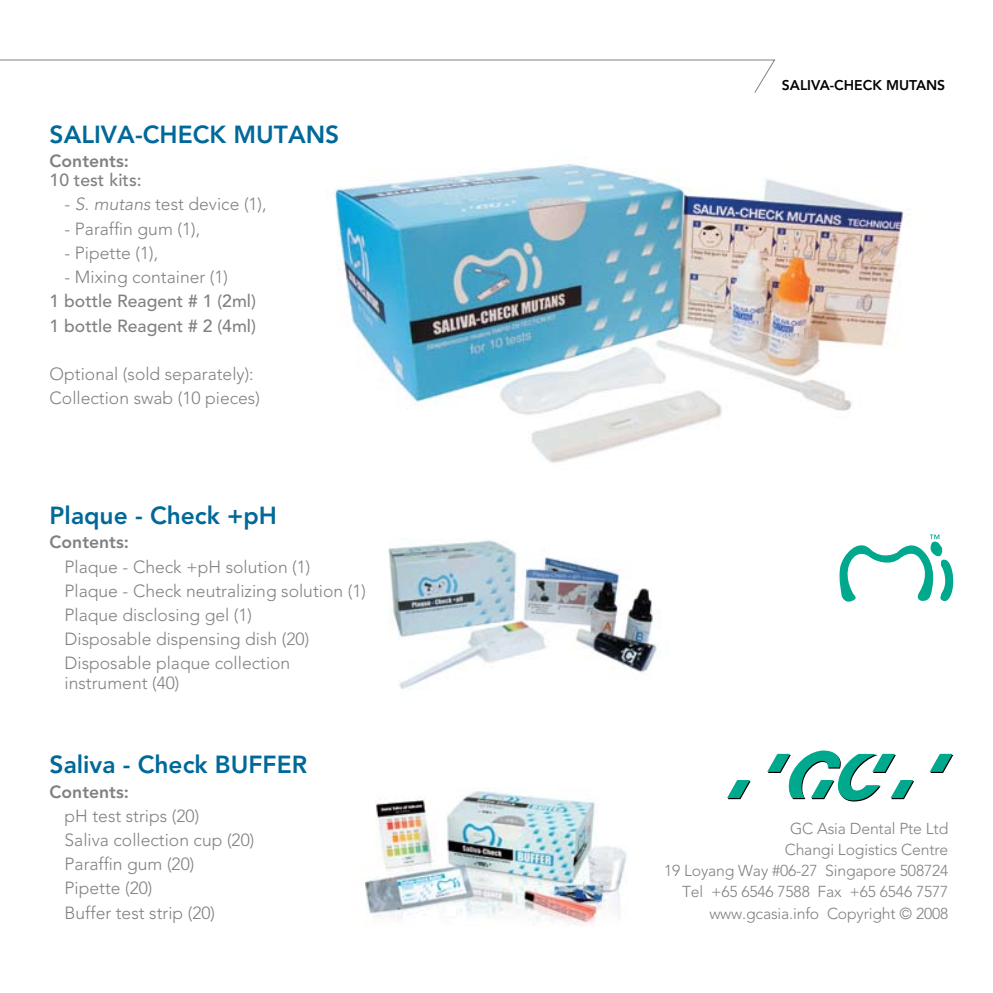
<style>
.page{position:relative;width:993px;height:993px;background:#fff}
.page>*{position:absolute;margin:0;border:0;box-sizing:border-box;transform-origin:0 0}
.t1{font:800 24.5px "Avenir LT Std";color:#006999}
.t2{font:300 17.5px/24.2px "Avenir LT Std";color:#828181}
.t3{font:500 17.5px/24.2px "Avenir LT Std";color:#828181}
.t4{font:800 17.5px "Avenir LT Std";color:#828181}
.t5{font:300 15.75px/21px "Avenir LT Std";letter-spacing:-.01em;color:#828181;text-align:right}
.t6{font:800 14px "Avenir LT Std";color:#000}
.s1{font-style:italic}
</style>
<div class="page">
<img style="left:334px;top:163px;width:570px;height:300px">
<img style="left:388px;top:540px;width:269px;height:150px">
<img style="left:365px;top:791px;width:262px;height:135px">
<svg style="left:0;top:59px;width:775px;height:34px"></svg>
<svg style="left:727px;top:780px;width:23px;height:18px"></svg>
<svg style="left:929px;top:753px;width:23px;height:19px"></svg>
<svg style="left:767px;top:750px;width:146px;height:51px"></svg>
<svg style="left:839px;top:534px;width:113px;height:67px"></svg>
<h1 class="t1" style="left:50px;top:120px;width:291px">SALIVA-CHECK MUTANS</h1>
<p class="t4" style="left:50px;top:150px;width:81px">Contents:</p>
<p class="t3" style="left:50px;top:168px;width:94px">10 test kits:</p>
<p class="t2" style="left:64px;top:192px;width:204px">- <span class="s1">S. mutans</span> test device (1),</p>
<p class="t2" style="left:64px;top:216px;width:137px">- Paraffin gum (1),</p>
<p class="t2" style="left:64px;top:241px;width:95px">- Pipette (1),</p>
<p class="t2" style="left:64px;top:265px;width:165px">- Mixing container (1)</p>
<p class="t3" style="left:50px;top:289px;width:208px">1 bottle Reagent # 1 (2ml)<br>1 bottle Reagent # 2 (4ml)</p>
<p class="t2" style="left:50px;top:361px;width:212px">Optional (sold separately):<br>Collection swab (10 pieces)</p>
<h1 class="t1" style="left:50px;top:501px;width:229px">Plaque - Check +pH</h1>
<p class="t4" style="left:50px;top:531px;width:81px">Contents:</p>
<p class="t2" style="left:64px;top:554px;width:303px">Plaque - Check +pH solution (1)<br>Plaque - Check neutralizing solution (1)<br>Plaque disclosing gel (1)<br>Disposable dispensing dish (20)<br>Disposable plaque collection</p>
<p class="t2" style="left:64px;top:670px;width:116px">instrument (40)</p>
<h1 class="t1" style="left:50px;top:750px;width:259px">Saliva - Check BUFFER</h1>
<p class="t4" style="left:50px;top:780px;width:81px">Contents:</p>
<p class="t2" style="left:64px;top:803px;width:191px">pH test strips (20)<br>Saliva collection cup (20)<br>Paraffin gum (20)<br>Pipette (20)<br>Buffer test strip (20)</p>
<p class="t6" style="left:781px;top:77px;width:165px">SALIVA-CHECK MUTANS</p>
<p class="t5" style="left:664px;top:818px;width:285px">GC Asia Dental Pte Ltd<br>Changi Logistics Centre<br>19 Loyang Way #06-27 Singapore 508724<br>Tel +65 6546 7588 Fax +65 6546 7577 www.gcasia.info Copyright © 2008</p>
</div>
